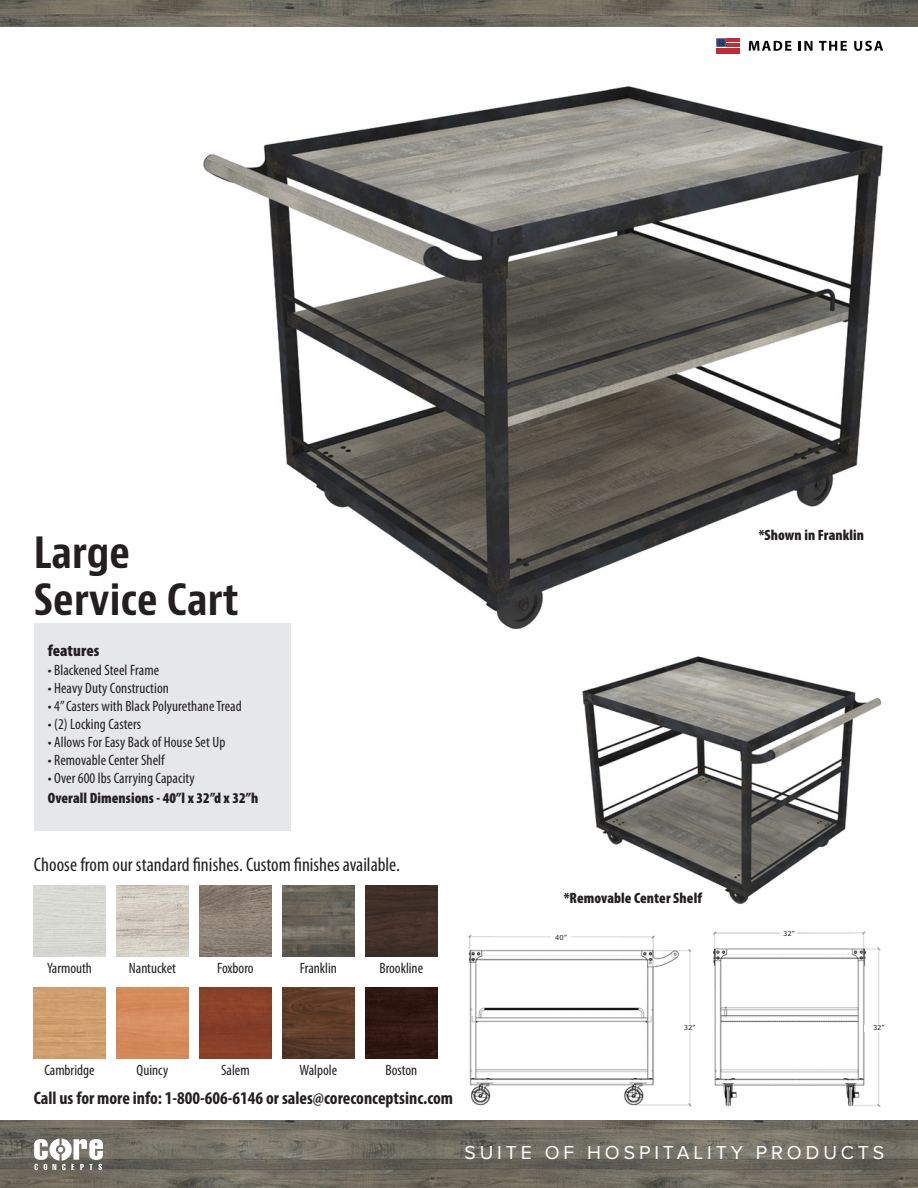
<style>
.page{position:relative;width:918px;height:1188px;background:#fff}
.page>*{position:absolute;margin:0;border:0;box-sizing:border-box;transform-origin:0 0}
.t1{font:700 condensed 42px/46.5px "Bernino Sans";letter-spacing:.005em;color:#231f20}
.t2{font:condensed 19.5px "Myriad Pro";color:#231f20}
.t3{font:19.5px "Proxima Nova";letter-spacing:.2em;color:#fff}
.t4{font:700 condensed 18px "Myriad Pro";color:#231f20}
.t5{font:900 condensed 16.5px "Myriad Pro";letter-spacing:.005em;color:#231f20}
.t6{font:condensed 15px "Myriad Pro";letter-spacing:.005em;color:#231f20}
.t7{font:900 condensed 15px "Myriad Pro";letter-spacing:.005em;color:#231f20}
.t8{font:6.75px "Verdana";color:#231f20}
</style>
<div class="page">
<img style="left:0;top:1120px;width:918px;height:68px">
<img style="left:0;top:0;width:918px;height:27px">
<svg style="left:749px;top:41px;width:42px;height:10px"></svg>
<svg style="left:799px;top:41px;width:14px;height:10px"></svg>
<svg style="left:819px;top:41px;width:28px;height:10px"></svg>
<svg style="left:854px;top:41px;width:29px;height:10px"></svg>
<svg style="left:716px;top:38px;width:23px;height:16px"></svg>
<svg style="left:34px;top:1138px;width:69px;height:32px"></svg>
<img style="left:203px;top:86px;width:680px;height:544px">
<img style="left:582px;top:656px;width:300px;height:248px">
<img style="left:117px;top:885px;width:71px;height:72px">
<img style="left:366px;top:885px;width:71px;height:72px">
<img style="left:366px;top:987px;width:71px;height:72px">
<img style="left:34px;top:987px;width:71px;height:72px">
<img style="left:117px;top:987px;width:71px;height:72px">
<img style="left:283px;top:885px;width:71px;height:72px">
<img style="left:283px;top:987px;width:71px;height:72px">
<img style="left:200px;top:885px;width:71px;height:72px">
<div style="left:200px;top:987px;width:71px;height:72px;background:#884029"></div>
<img style="left:712px;top:931px;width:169px;height:176px">
<div style="left:865px;top:1025px;width:28px;height:6px;background:#fff"></div>
<div style="left:781px;top:931px;width:16px;height:6px;background:#fff"></div>
<img style="left:468px;top:934px;width:224px;height:173px">
<div style="left:675px;top:1025px;width:29px;height:6px;background:#fff"></div>
<div style="left:551px;top:935px;width:20px;height:6px;background:#fff"></div>
<div style="left:34px;top:623px;width:257px;height:208px;background:#e6e7e8"></div>
<p class="t1" style="left:34px;top:531px;width:207px">Large<br>Service Cart</p>
<p class="t5" style="left:48px;top:641px;width:53px">features</p>
<p class="t6" style="left:48px;top:662px;width:113px">• Blackened Steel Frame</p>
<p class="t6" style="left:48px;top:680px;width:123px">• Heavy Duty Construction</p>
<p class="t6" style="left:48px;top:698px;width:195px">• 4” Casters with Black Polyurethane Tread</p>
<p class="t6" style="left:48px;top:716px;width:95px">• (2) Locking Casters</p>
<p class="t6" style="left:48px;top:734px;width:179px">• Allows For Easy Back of House Set Up</p>
<p class="t6" style="left:48px;top:752px;width:118px">• Removable Center Shelf</p>
<p class="t6" style="left:48px;top:770px;width:149px">• Over 600 lbs Carrying Capacity</p>
<p class="t7" style="left:48px;top:790px;width:212px">Overall Dimensions - 40”l x 32”d x 32”h</p>
<p class="t7" style="left:759px;top:526px;width:107px">*Shown in Franklin</p>
<p class="t2" style="left:34px;top:854px;width:368px">Choose from our standard finishes. Custom finishes available.</p>
<p class="t6" style="left:47px;top:960px;width:46px">Yarmouth</p>
<p class="t6" style="left:129px;top:960px;width:49px">Nantucket</p>
<p class="t6" style="left:217px;top:960px;width:38px">Foxboro</p>
<p class="t6" style="left:300px;top:960px;width:39px">Franklin</p>
<p class="t6" style="left:379px;top:960px;width:45px">Brookline</p>
<p class="t7" style="left:564px;top:890px;width:140px">*Removable Center Shelf</p>
<p class="t8" style="left:555px;top:933px;width:13px">40”</p>
<p class="t8" style="left:783px;top:929px;width:13px">32”</p>
<p class="t6" style="left:44px;top:1062px;width:52px">Cambridge</p>
<p class="t6" style="left:137px;top:1062px;width:33px">Quincy</p>
<p class="t6" style="left:221px;top:1062px;width:30px">Salem</p>
<p class="t6" style="left:300px;top:1062px;width:39px">Walpole</p>
<p class="t6" style="left:385px;top:1062px;width:33px">Boston</p>
<p class="t4" style="left:34px;top:1088px;width:421px">Call us for more info: 1-800-606-6146 or sales@coreconceptsinc.com</p>
<p class="t8" style="left:684px;top:1023px;width:13px">32”</p>
<p class="t8" style="left:873px;top:1023px;width:13px">32”</p>
<h2 class="t3" style="left:464px;top:1142px;width:421px">SUITE OF HOSPITALITY PRODUCTS</h2>
</div>
